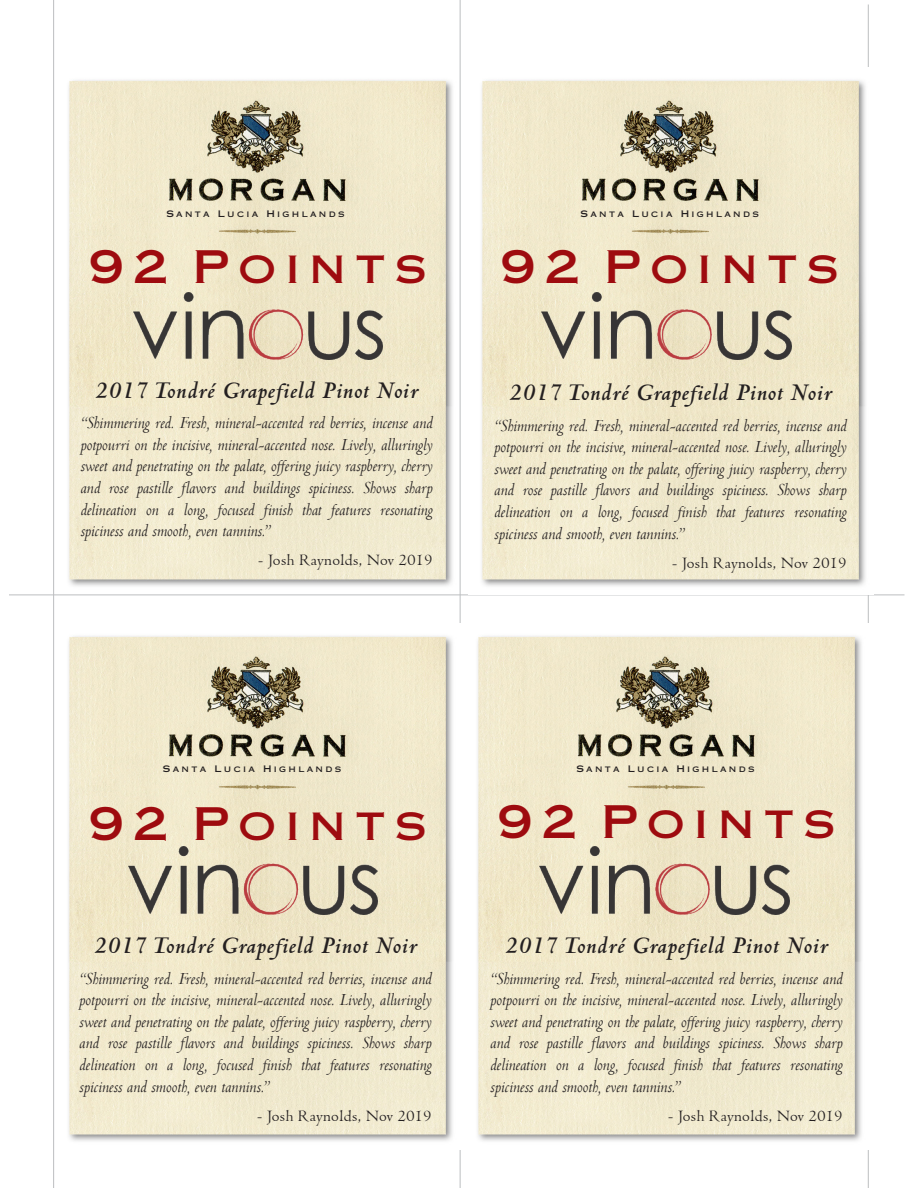
<style>
.page{position:relative;width:918px;height:1188px;background:#fff}
.page>*{position:absolute;margin:0;border:0;box-sizing:border-box;transform-origin:0 0}
.t1{font:45px "Copperplate Gothic Std 31 AB";letter-spacing:.2em;color:#9e0b0f}
.t2{font:italic 700 25.5px "Centaur";letter-spacing:.025em;color:#231f20}
.t3{font:18px/21.6px "Centaur MT Italic";color:#231f20;text-align:justify}
.t4{font:16.5px "Centaur";letter-spacing:.025em;color:#231f20}
.t5{font:9px "Copperplate Gothic Std 31 AB";letter-spacing:.26em;color:#231f20}
</style>
<div class="page">
<img style="left:68px;top:68px;width:392px;height:526px">
<img style="left:133px;top:292px;width:250px;height:68px">
<hr style="left:53px;top:0;width:1px;height:1188px;background:#bcbec0">
<hr style="left:868px;top:4px;width:1px;height:1184px;background:#bcbec0">
<hr style="left:9px;top:595px;width:895px;height:1px;background:#bcbec0">
<hr style="left:460px;top:0;width:1px;height:1188px;background:#bcbec0">
<img style="left:481px;top:68px;width:388px;height:526px">
<img style="left:68px;top:635px;width:385px;height:506px">
<img style="left:477px;top:623px;width:392px;height:527px">
<img style="left:542px;top:292px;width:249px;height:68px">
<img style="left:128px;top:847px;width:250px;height:67px">
<img style="left:540px;top:847px;width:249px;height:67px">
<p class="t5" style="left:166px;top:208px;width:180px">Santa Lucia Highlands</p>
<p class="t5" style="left:581px;top:208px;width:180px">Santa Lucia Highlands</p>
<h1 class="t1" style="left:89px;top:240px;width:340px">92 Points</h1>
<h2 class="t2" style="left:95px;top:374px;width:325px">2017 Tondré Grapefield Pinot Noir</h2>
<p class="t3" style="left:80px;top:412px;width:354px">“Shimmering red. Fresh, mineral-accented red berries, incense and potpourri on the incisive, mineral-accented nose. Lively, alluringly sweet and penetrating on the palate, offering juicy raspberry, cherry and rose pastille flavors and buildings spiciness. Shows sharp delineation on a long, focused finish that features resonating spiciness and smooth, even tannins.”</p>
<p class="t4" style="left:258px;top:550px;width:176px">- Josh Raynolds, Nov 2019</p>
<h1 class="t1" style="left:501px;top:240px;width:340px">92 Points</h1>
<h2 class="t2" style="left:509px;top:377px;width:325px">2017 Tondré Grapefield Pinot Noir</h2>
<p class="t3" style="left:494px;top:414px;width:354px">“Shimmering red. Fresh, mineral-accented red berries, incense and potpourri on the incisive, mineral-accented nose. Lively, alluringly sweet and penetrating on the palate, offering juicy raspberry, cherry and rose pastille flavors and buildings spiciness. Shows sharp delineation on a long, focused finish that features resonating spiciness and smooth, even tannins.”</p>
<p class="t4" style="left:672px;top:553px;width:176px">- Josh Raynolds, Nov 2019</p>
<p class="t5" style="left:163px;top:764px;width:180px">Santa Lucia Highlands</p>
<p class="t5" style="left:576px;top:764px;width:180px">Santa Lucia Highlands</p>
<h1 class="t1" style="left:89px;top:797px;width:340px">92 Points</h1>
<h1 class="t1" style="left:497px;top:795px;width:340px">92 Points</h1>
<h2 class="t2" style="left:94px;top:930px;width:325px">2017 Tondré Grapefield Pinot Noir</h2>
<p class="t3" style="left:79px;top:967px;width:354px">“Shimmering red. Fresh, mineral-accented red berries, incense and potpourri on the incisive, mineral-accented nose. Lively, alluringly sweet and penetrating on the palate, offering juicy raspberry, cherry and rose pastille flavors and buildings spiciness. Shows sharp delineation on a long, focused finish that features resonating spiciness and smooth, even tannins.”</p>
<p class="t4" style="left:257px;top:1106px;width:176px">- Josh Raynolds, Nov 2019</p>
<h2 class="t2" style="left:505px;top:930px;width:325px">2017 Tondré Grapefield Pinot Noir</h2>
<p class="t3" style="left:490px;top:967px;width:354px">“Shimmering red. Fresh, mineral-accented red berries, incense and potpourri on the incisive, mineral-accented nose. Lively, alluringly sweet and penetrating on the palate, offering juicy raspberry, cherry and rose pastille flavors and buildings spiciness. Shows sharp delineation on a long, focused finish that features resonating spiciness and smooth, even tannins.”</p>
<p class="t4" style="left:668px;top:1106px;width:176px">- Josh Raynolds, Nov 2019</p>
</div>
